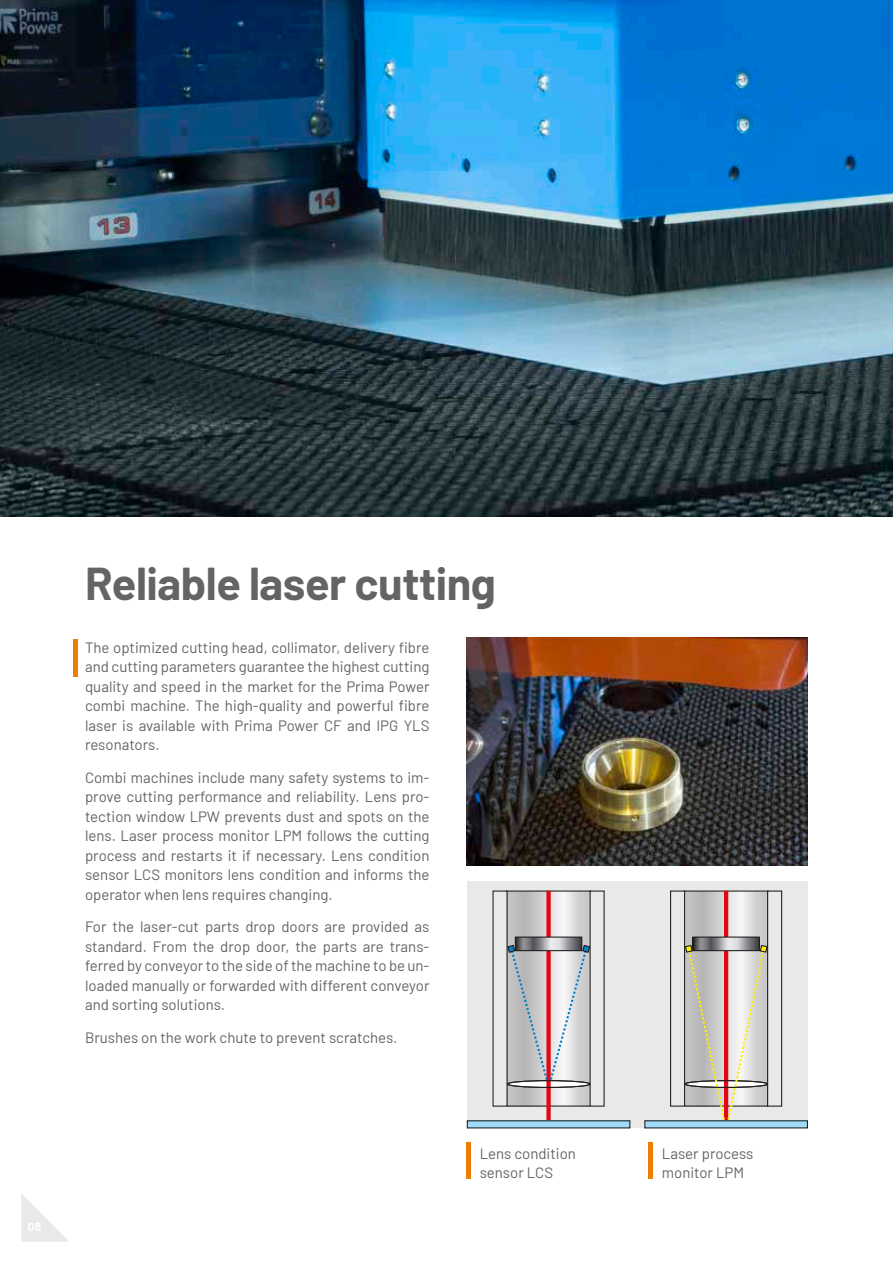
<style>
.page{position:relative;width:893px;height:1263px;background:#fff}
.page>*{position:absolute;margin:0;border:0;box-sizing:border-box;transform-origin:0 0}
.t1{font:700 45px "Barlow";letter-spacing:-.01em;color:#646463}
.t2{font:15px/19.5px "Barlow";color:#646463;text-align:justify}
.t3{font:700 12px "Aller";color:#fff}
</style>
<div class="page">
<svg style="left:21px;top:1194px;width:48px;height:48px"></svg>
<img style="left:0;top:0;width:893px;height:517px">
<img style="left:467px;top:638px;width:341px;height:227px">
<hr style="left:74px;top:639px;width:4px;height:38px;background:#ef7d00">
<div style="left:467px;top:881px;width:340px;height:247px;background:#e9e9e9"></div>
<img style="left:508px;top:892px;width:81px;height:212px">
<img style="left:686px;top:892px;width:81px;height:52px">
<div style="left:670px;top:890px;width:15px;height:217px;border:1px solid #1d1d1b"></div>
<div style="left:767px;top:890px;width:15px;height:217px;border:1px solid #1d1d1b"></div>
<svg style="left:507px;top:1081px;width:83px;height:6px"></svg>
<div style="left:507px;top:1080px;width:84px;height:8px;border:1px solid #1d1d1b;border-radius:50%"></div>
<div style="left:546px;top:891px;width:5px;height:230px;background:#e30614"></div>
<hr style="left:724px;top:891px;width:4px;height:230px;background:#e30614">
<img style="left:517px;top:938px;width:63px;height:6px">
<div style="left:515px;top:936px;width:67px;height:15px;border:1px solid #1d1d1b"></div>
<img style="left:694px;top:938px;width:64px;height:6px">
<div style="left:692px;top:936px;width:68px;height:15px;border:1px solid #1d1d1b"></div>
<div style="left:507px;top:1080px;width:83px;height:8px;border:1px solid #1d1d1b;border-radius:50%"></div>
<svg style="left:684px;top:944px;width:84px;height:176px"></svg>
<svg style="left:507px;top:944px;width:84px;height:138px"></svg>
<div style="left:467px;top:1121px;width:163px;height:7px;background:#a1daf8"></div>
<div style="left:645px;top:1121px;width:162px;height:7px;background:#a1daf8"></div>
<hr style="left:467px;top:1143px;width:4px;height:36px;background:#ef7d00">
<div style="left:648px;top:1143px;width:5px;height:36px;background:#ef7d00"></div>
<p class="t3" style="left:27px;top:1220px;width:16px">08</p>
<h1 class="t1" style="left:85px;top:551px;width:412px">Reliable laser cutting</h1>
<p class="t2" style="left:85px;top:636px;width:346px">The optimized cutting head, collimator, delivery fibre and cutting parameters guarantee the highest cutting quality and speed in the market for the Prima Power combi machine. The high-quality and powerful fibre laser is available with Prima Power CF and IPG YLS resonators.</p>
<p class="t2" style="left:85px;top:766px;width:346px">Combi machines include many safety systems to im&shy;prove cutting performance and reliability. Lens pro&shy;tection window LPW prevents dust and spots on the lens. Laser process monitor LPM follows the cutting process and restarts it if necessary. Lens condition sensor LCS monitors lens condition and informs the operator when lens requires changing.</p>
<p class="t2" style="left:85px;top:916px;width:346px">For the laser-cut parts drop doors are provided as standard. From the drop door, the parts are trans&shy;ferred by conveyor to the side of the machine to be un&shy;loaded manually or forwarded with different conveyor and sorting solutions.</p>
<p class="t2" style="left:85px;top:1026px;width:314px">Brushes on the work chute to prevent scratches.</p>
<p class="t2" style="left:480px;top:1143px;width:98px;line-height:18.8px">Lens condition sensor LCS</p>
<p class="t2" style="left:662px;top:1143px;width:93px;line-height:18.8px">Laser process monitor LPM</p>
</div>
